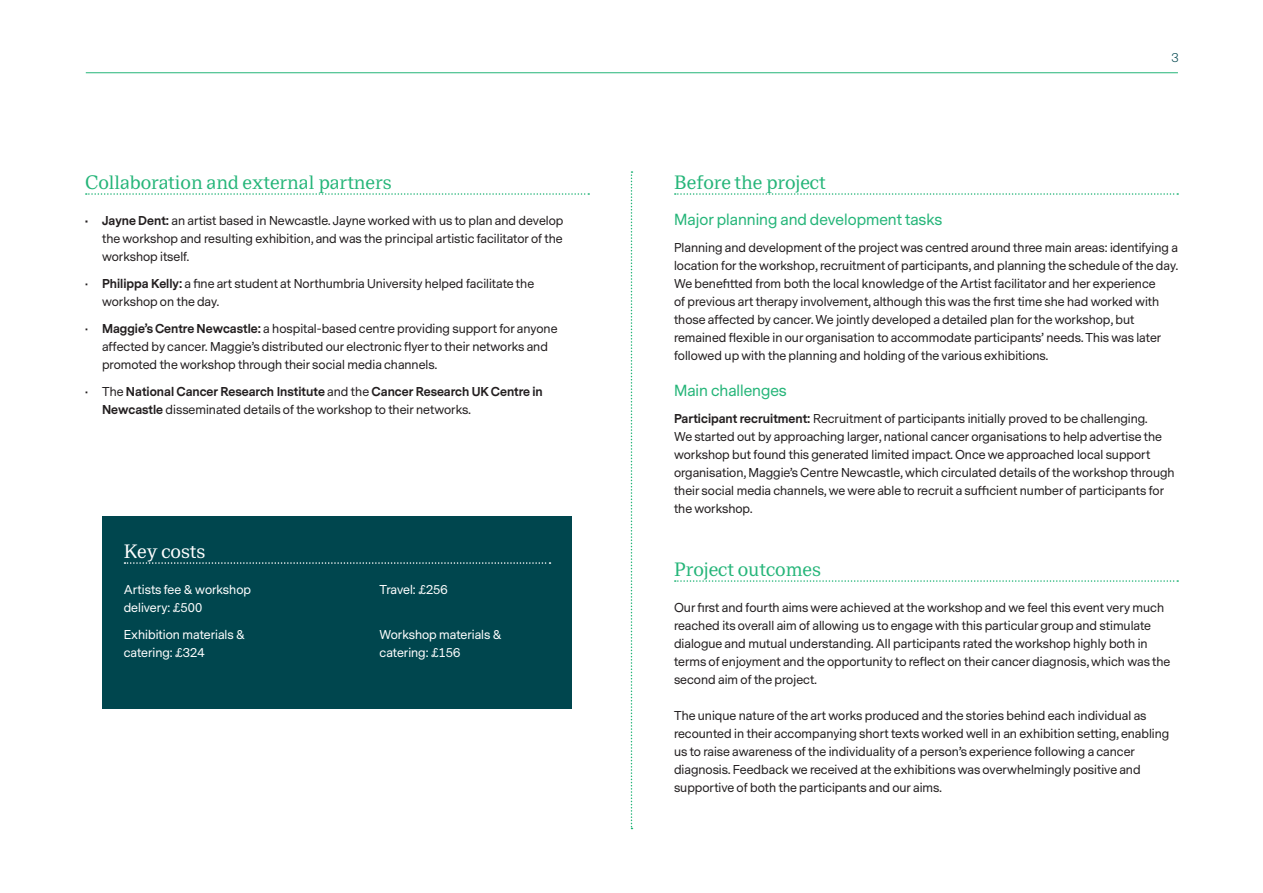
<style>
.page{position:relative;width:1263px;height:893px;background:#fff}
.page>*{position:absolute;margin:0;border:0;box-sizing:border-box;transform-origin:0 0}
.Heading{font:18px "Messina Modern";color:#25b579}
.Heading_white_blue_b{font:18px "Messina Modern";color:#fff}
.subheading{font:15px "Messina Sans";color:#25b579}
.Body{font:12px/18px "Messina Sans";color:#231f20}
.t1{font:700 12px/18px "Messina Sans";color:#231f20}
.Body-2{font:12px/18px "Messina Sans";color:#fff}
.t2{font:300 12px "Messina Sans";color:#00464e}
.s1{font-weight:700}
.s2{font-weight:400}
</style>
<div class="page">
<hr style="left:86px;top:72px;width:1092px;height:1px;background:#25b579">
<svg style="left:86px;top:193px;width:503px;height:2px"></svg>
<svg style="left:675px;top:193px;width:503px;height:2px"></svg>
<svg style="left:675px;top:580px;width:503px;height:2px"></svg>
<div style="left:102px;top:516px;width:469px;height:192px;background:#00464e"></div>
<svg style="left:124px;top:562px;width:426px;height:2px"></svg>
<svg style="left:631px;top:171px;width:1px;height:658px"></svg>
<p class="Heading" style="left:85px;top:170px;width:308px">Collaboration and external partners</p>
<p class="Body" style="left:102px;top:212px;width:463px;text-align:justify;text-indent:-17px"><span class="s1">• Jayne Dent:</span> an artist based in Newcastle. Jayne worked with us to plan and develop the workshop and resulting exhibition, and was the principal artistic facilitator of the workshop itself.</p>
<p class="Body" style="left:102px;top:275px;width:434px;text-indent:-17px">• <span class="s1">Philippa Kelly:</span> a fine art student at Northumbria University helped facilitate the workshop on the day.</p>
<p class="Body" style="left:102px;top:320px;width:457px;text-indent:-17px">• <span class="s1">Maggie’s Centre Newcastle:</span> a hospital-based centre providing support for anyone affected by cancer. Maggie’s distributed our electronic flyer to their networks and promoted the workshop through their social media channels.</p>
<p class="t1" style="left:102px;top:383px;width:442px;text-indent:-17px"><span class="s2">• The</span> National Cancer Research Institute <span class="s2">and the</span> Cancer Research UK Centre in<br>Newcastle <span class="s2">disseminated details of the workshop to their networks.</span></p>
<p class="Heading_white_blue_b" style="left:124px;top:539px;width:83px">Key costs</p>
<p class="Body-2" style="left:124px;top:581px;width:129px">Artists fee &amp; workshop delivery: £500</p>
<p class="Body-2" style="left:124px;top:626px;width:123px">Exhibition materials &amp; catering: £324</p>
<p class="Body-2" style="left:379px;top:581px;width:70px">Travel: £256</p>
<p class="Body-2" style="left:379px;top:626px;width:124px">Workshop materials &amp; catering: £156</p>
<p class="t2" style="left:1171px;top:50px;width:9px">3</p>
<p class="Heading" style="left:674px;top:170px;width:153px">Before the project</p>
<p class="subheading" style="left:674px;top:210px;width:270px">Major planning and development tasks</p>
<p class="Body" style="left:674px;top:239px;width:505px">Planning and development of the project was centred around three main areas: identifying a location for the workshop, recruitment of participants, and planning the schedule of the day.<br>We benefitted from both the local knowledge of the Artist facilitator and her experience<br>of previous art therapy involvement, although this was the first time she had worked with those affected by cancer. We jointly developed a detailed plan for the workshop, but remained flexible in our organisation to accommodate participants’ needs. This was later followed up with the planning and holding of the various exhibitions.</p>
<p class="subheading" style="left:674px;top:381px;width:114px">Main challenges</p>
<p class="Body" style="left:674px;top:410px;width:502px"><span class="s1">Participant recruitment:</span> Recruitment of participants initially proved to be challenging.<br>We started out by approaching larger, national cancer organisations to help advertise the workshop but found this generated limited impact. Once we approached local support organisation, Maggie’s Centre Newcastle, which circulated details of the workshop through their social media channels, we were able to recruit a sufficient number of participants for the workshop.</p>
<p class="Heading" style="left:674px;top:557px;width:148px">Project outcomes</p>
<p class="Body" style="left:674px;top:599px;width:498px">Our first and fourth aims were achieved at the workshop and we feel this event very much reached its overall aim of allowing us to engage with this particular group and stimulate dialogue and mutual understanding. All participants rated the workshop highly both in terms of enjoyment and the opportunity to reflect on their cancer diagnosis, which was the second aim of the project.</p>
<p class="Body" style="left:674px;top:707px;width:497px">The unique nature of the art works produced and the stories behind each individual as recounted in their accompanying short texts worked well in an exhibition setting, enabling us to raise awareness of the individuality of a person’s experience following a cancer diagnosis. Feedback we received at the exhibitions was overwhelmingly positive and supportive of both the participants and our aims.</p>
</div>
